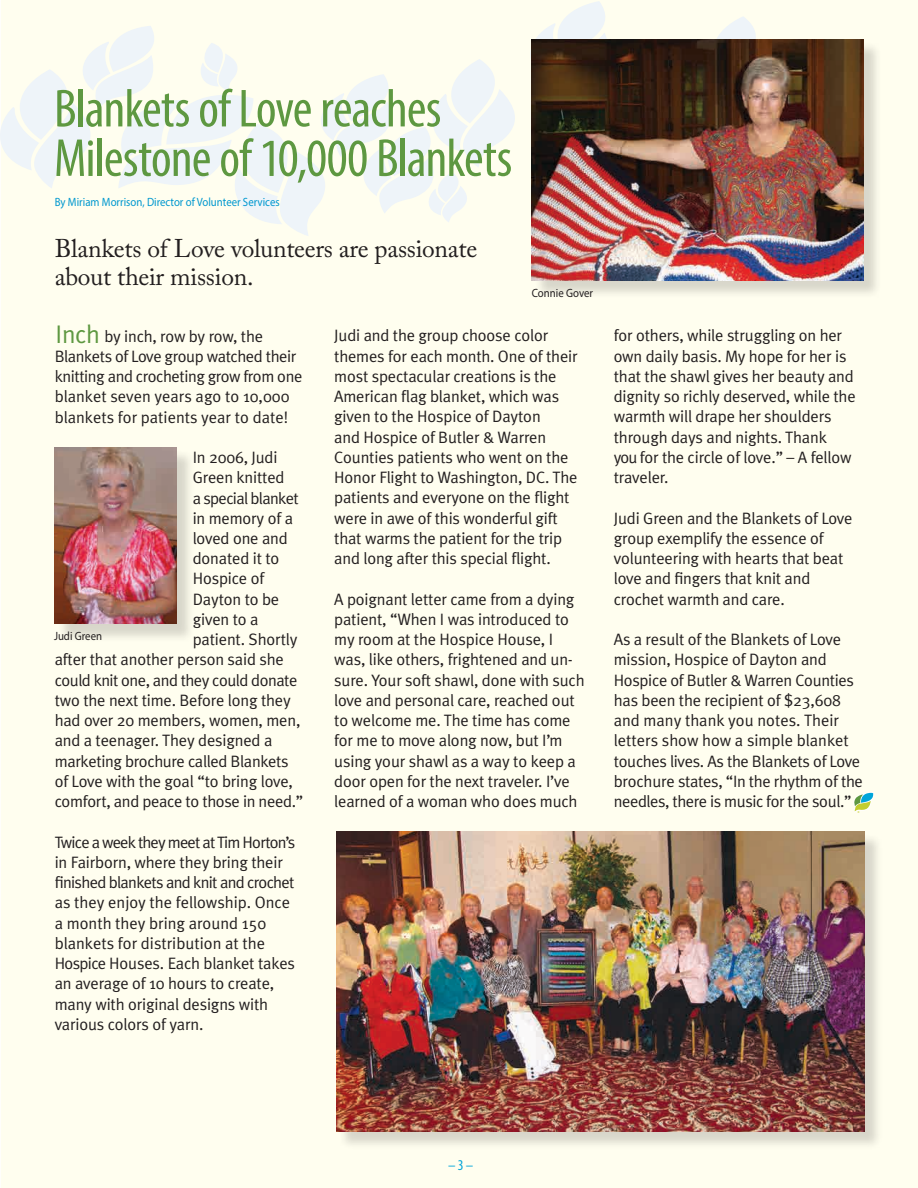
<style>
.page{position:relative;width:918px;height:1188px;background:#fff}
.page>*{position:absolute;margin:0;border:0;box-sizing:border-box;transform-origin:0 0}
.t1{font:condensed 54px/49.5px "Myriad Pro";letter-spacing:-.015em;color:#5e9841}
.t2{font:25.5px/28.5px "Adobe Caslon Pro";letter-spacing:-.01em;color:#231f20}
.t3{font:25.5px "Meta Plus Normal";color:#5e9841}
.t4{font:16.5px/20.2px "Meta Plus Normal";letter-spacing:-.01em;color:#231f20}
.t5{font:16.5px "Meta Plus Normal";letter-spacing:-.03em;color:#231f20}
.t6{font:16.5px "Meta Plus Normal";letter-spacing:-.04em;color:#231f20}
.t7{font:condensed 15px "Myriad Pro";color:#00a5d9}
.t8{font:12px "Myriad Pro";color:#0098cf;scale:.9 1}
.t9{font:12px "Myriad Pro";color:#231f20;scale:.9 1}
</style>
<div class="page">
<div style="left:2px;top:0;width:916px;height:1188px;background:#fffeef"></div>
<svg style="left:0;top:1px;width:756px;height:235px"></svg>
<div style="left:534px;top:41px;width:348px;height:258px;background:#231f20;opacity:.18"></div>
<img style="left:532px;top:39px;width:331px;height:242px">
<svg style="left:854px;top:792px;width:20px;height:21px"></svg>
<div style="left:57px;top:450px;width:138px;height:193px;background:#231f20;opacity:.18"></div>
<img style="left:55px;top:447px;width:122px;height:177px">
<div style="left:338px;top:834px;width:545px;height:316px;background:#231f20;opacity:.18"></div>
<img style="left:336px;top:831px;width:528px;height:300px">
<h1 class="t1" style="left:54px;top:83px;width:460px">Blankets of Love reaches<br>Milestone of 10,000 Blankets</h1>
<p class="t8" style="left:55px;top:194px;width:252px">By Miriam Morrison, Director of Volunteer Services</p>
<h2 class="t2" style="left:55px;top:234px;width:424px">Blankets of Love volunteers are passionate about their mission.</h2>
<p class="t9" style="left:532px;top:285px;width:70px">Connie Gover</p>
<h2 class="t3" style="left:56px;top:319px;width:46px">Inch</h2>
<p class="t4" style="left:55px;top:325px;width:249px;text-indent:50px">by inch, row by row, the Blankets of Love group watched their knitting and crocheting grow from one blanket seven years ago to 10,000 blankets for patients year to date!</p>
<p class="t4" style="left:193px;top:447px;width:86px">In 2006, Judi</p>
<p class="t4" style="left:193px;top:467px;width:93px">Green knitted</p>
<p class="t6" style="left:193px;top:488px;width:107px">a special blanket</p>
<p class="t4" style="left:193px;top:508px;width:102px">in memory of a</p>
<p class="t4" style="left:193px;top:528px;width:97px">loved one and</p>
<p class="t4" style="left:193px;top:548px;width:88px">donated it to</p>
<p class="t4" style="left:193px;top:568px;width:73px">Hospice of</p>
<p class="t4" style="left:193px;top:589px;width:88px">Dayton to be</p>
<p class="t4" style="left:193px;top:609px;width:67px">given to a</p>
<p class="t4" style="left:193px;top:629px;width:106px">patient. Shortly</p>
<p class="t4" style="left:55px;top:649px;width:231px">after that another person said she</p>
<p class="t5" style="left:55px;top:670px;width:244px">could knit one, and they could donate</p>
<p class="t4" style="left:55px;top:690px;width:238px">two the next time. Before long they</p>
<p class="t4" style="left:55px;top:710px;width:247px">had over 20 members, women, men,</p>
<p class="t4" style="left:55px;top:730px;width:219px">and a teenager. They designed a</p>
<p class="t4" style="left:55px;top:751px;width:236px">marketing brochure called Blankets</p>
<p class="t4" style="left:55px;top:771px;width:240px">of Love with the goal “to bring love,</p>
<p class="t4" style="left:55px;top:791px;width:250px">comfort, and peace to those in need.”</p>
<p class="t4" style="left:55px;top:832px;width:242px">Twice a week they meet at Tim Horton’s in Fairborn, where they bring their finished blankets and knit and crochet as they enjoy the fellowship. Once a month they bring around 150 blankets for distribution at the<br>Hospice Houses. Each blanket takes an average of 10 hours to create, many with original designs with various colors of yarn.</p>
<p class="t9" style="left:54px;top:629px;width:55px">Judi Green</p>
<p class="t4" style="left:334px;top:325px;width:245px">Judi and the group choose color themes for each month. One of their most spectacular creations is the American flag blanket, which was given to the Hospice of Dayton<br>and Hospice of Butler &amp; Warren Counties patients who went on the Honor Flight to Washington, DC. The patients and everyone on the flight were in awe of this wonderful gift that warms the patient for the trip and long after this special flight.</p>
<p class="t4" style="left:334px;top:589px;width:252px">A poignant letter came from a dying patient, “When I was introduced to my room at the Hospice House, I was, like others, frightened and un&shy;sure. Your soft shawl, done with such love and personal care, reached out to welcome me. The time has come for me to move along now, but I’m using your shawl as a way to keep a door open for the next traveler. I’ve learned of a woman who does much</p>
<p class="t4" style="left:614px;top:325px;width:243px">for others, while struggling on her own daily basis. My hope for her is that the shawl gives her beauty and dignity so richly deserved, while the warmth will drape her shoulders through days and nights. Thank<br>you for the circle of love.” – A fellow traveler.</p>
<p class="t4" style="left:614px;top:508px;width:240px">Judi Green and the Blankets of Love group exemplify the essence of volunteering with hearts that beat love and fingers that knit and crochet warmth and care.</p>
<p class="t4" style="left:614px;top:629px;width:251px">As a result of the Blankets of Love mission, Hospice of Dayton and Hospice of Butler &amp; Warren Counties has been the recipient of $23,608 and many thank you notes. Their letters show how a simple blanket touches lives. As the Blankets of Love brochure states, “In the rhythm of the needles, there is music for the soul.”</p>
<p class="t7" style="left:449px;top:1152px;width:22px">–3–</p>
<p class="t7" style="left:448px;top:1156px;width:27px">– 3 –</p>
</div>
